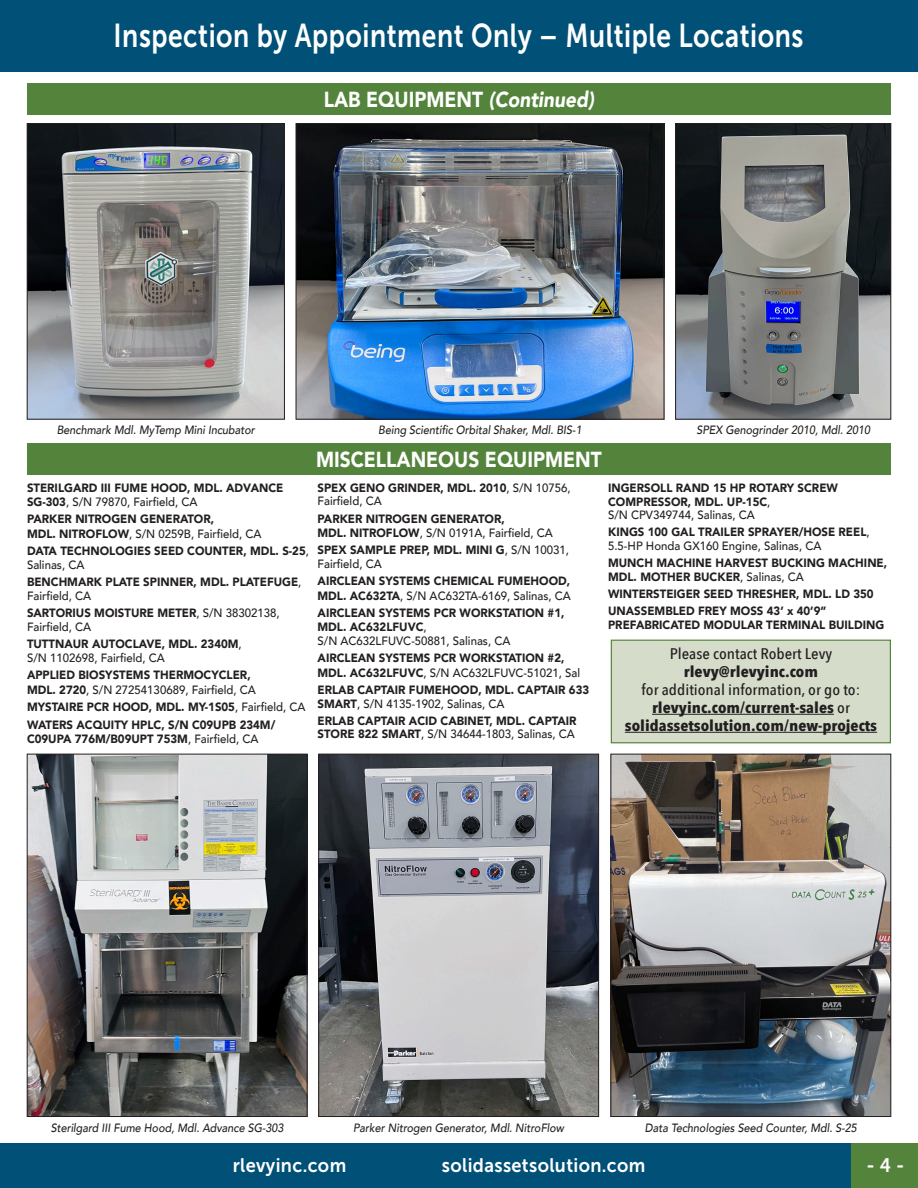
<style>
.page{position:relative;width:918px;height:1188px;background:#fff}
.page>*{position:absolute;margin:0;border:0;box-sizing:border-box;transform-origin:0 0}
.Paragraph_Style_1{font:33px "Museo Sans 700";letter-spacing:.02em;color:#fff;scale:.8 1}
.t1{font:900 21.75px "Avenir";color:#fff;scale:.88 1}
.Paragraph_Style_1-2{font:19.5px "Museo Sans 700";letter-spacing:.02em;color:#fff;scale:.93 1}
.t2{font:700 15.3px/18px "Avenir Next Condensed";color:#231f20;text-align:center;scale:1.12 1}
.t3{font:500 15.3px "Avenir Next Condensed";color:#231f20;scale:1.12 1}
.t4{font:900 12px/14.2px "Avenir";color:#231f20;scale:.95 1}
.t5{font:italic 500 12px "Avenir";color:#231f20;scale:.9 1}
.t6{font:500 12px/13.5px "Avenir";color:#231f20;scale:.95 1}
.s1{font-style:italic}
.s2{font-weight:500}
.s3{font-weight:900}
</style>
<div class="page">
<div style="left:0;top:0;width:918px;height:71px;background:#015077"></div>
<div style="left:0;top:1144px;width:918px;height:44px;background:#015077"></div>
<div style="left:852px;top:1144px;width:66px;height:44px;background:#54843b"></div>
<div style="left:27px;top:83px;width:864px;height:32px;background:#54843b"></div>
<img style="left:677px;top:125px;width:212px;height:292px">
<div style="left:675px;top:123px;width:216px;height:296px;border:1px solid #231f20"></div>
<img style="left:29px;top:125px;width:254px;height:292px">
<div style="left:27px;top:123px;width:258px;height:296px;border:1px solid #231f20"></div>
<img style="left:298px;top:125px;width:364px;height:292px">
<div style="left:296px;top:123px;width:368px;height:296px;border:1px solid #231f20"></div>
<div style="left:27px;top:443px;width:864px;height:32px;background:#54843b"></div>
<img style="left:613px;top:756px;width:276px;height:359px">
<div style="left:611px;top:754px;width:280px;height:363px;border:1px solid #231f20"></div>
<img style="left:29px;top:756px;width:276px;height:359px">
<div style="left:27px;top:754px;width:280px;height:363px;border:1px solid #231f20"></div>
<img style="left:321px;top:756px;width:276px;height:359px">
<div style="left:319px;top:754px;width:280px;height:363px;border:1px solid #231f20"></div>
<div style="left:611px;top:640px;width:280px;height:103px;background:#d5ddca;border:1px solid #54843b"></div>
<hr style="left:652px;top:714px;width:182px;height:1px;background:#231f20">
<hr style="left:625px;top:732px;width:252px;height:1px;background:#231f20">
<p class="Paragraph_Style_1" style="left:114px;top:17px;width:864px">Inspection by Appointment Only – Multiple Locations</p>
<p class="t1" style="left:324px;top:81px;width:309px">LAB EQUIPMENT <span class="s1">(Continued)</span></p>
<p class="t5" style="left:57px;top:423px;width:222px">Benchmark Mdl. MyTemp Mini Incubator</p>
<p class="t5" style="left:378px;top:423px;width:228px">Being Scientific Orbital Shaker, Mdl. BIS-1</p>
<p class="t5" style="left:696px;top:423px;width:194px">SPEX Genogrinder 2010, Mdl. 2010</p>
<p class="t1" style="left:316px;top:441px;width:326px">MISCELLANEOUS EQUIPMENT</p>
<p class="t4" style="left:27px;top:480px;width:271px">STERILGARD III FUME HOOD, MDL. ADVANCE<br>SG-303<span class="s2">, S/N 79870, Fairfield, CA</span></p>
<p class="t4" style="left:27px;top:512px;width:248px">PARKER NITROGEN GENERATOR,<br>MDL. NITROFLOW<span class="s2">, S/N 0259B, Fairfield, CA</span></p>
<p class="t4" style="left:27px;top:543px;width:298px">DATA TECHNOLOGIES SEED COUNTER, MDL. S-25<span class="s2">,<br>Salinas, CA</span></p>
<p class="t4" style="left:27px;top:575px;width:290px;line-height:13.5px">BENCHMARK PLATE SPINNER, MDL. PLATEFUGE<span class="s2">,<br>Fairfield, CA</span></p>
<p class="t6" style="left:27px;top:606px;width:268px"><span class="s3">SARTORIUS MOISTURE METER</span>, S/N 38302138,<br>Fairfield, CA</p>
<p class="t4" style="left:27px;top:637px;width:228px;line-height:13.5px">TUTTNAUR AUTOCLAVE, MDL. 2340M<span class="s2">,<br>S/N 1102698, Fairfield, CA</span></p>
<p class="t4" style="left:27px;top:668px;width:242px">APPLIED BIOSYSTEMS THERMOCYCLER,<br>MDL. 2720<span class="s2">, S/N 27254130689, Fairfield, CA</span></p>
<p class="t4" style="left:27px;top:699px;width:295px">MYSTAIRE PCR HOOD, MDL. MY-1S05<span class="s2">, Fairfield, CA</span></p>
<p class="t4" style="left:27px;top:717px;width:263px">WATERS ACQUITY HPLC, S/N C09UPB 234M/<br>C09UPA 776M/B09UPT 753M<span class="s2">, Fairfield, CA</span></p>
<p class="t4" style="left:318px;top:481px;width:268px;line-height:13.5px">SPEX GENO GRINDER, MDL. 2010<span class="s2">, S/N 10756,<br>Fairfield, CA</span></p>
<p class="t4" style="left:318px;top:511px;width:249px">PARKER NITROGEN GENERATOR,<br>MDL. NITROFLOW<span class="s2">, S/N 0191A, Fairfield, CA</span></p>
<p class="t4" style="left:318px;top:543px;width:266px;line-height:13.5px">SPEX SAMPLE PREP, MDL. MINI G<span class="s2">, S/N 10031,<br>Fairfield, CA</span></p>
<p class="t4" style="left:318px;top:574px;width:268px">AIRCLEAN SYSTEMS CHEMICAL FUMEHOOD,<br>MDL. AC632TA<span class="s2">, S/N AC632TA-6169, Salinas, CA</span></p>
<p class="t4" style="left:318px;top:606px;width:261px;line-height:13.8px">AIRCLEAN SYSTEMS PCR WORKSTATION #1,<br>MDL. AC632LFUVC<span class="s2">,<br>S/N AC632LFUVC-50881, Salinas, CA</span></p>
<p class="t4" style="left:318px;top:651px;width:278px">AIRCLEAN SYSTEMS PCR WORKSTATION #2,<br>MDL. AC632LFUVC<span class="s2">, S/N AC632LFUVC-51021, Sal</span></p>
<p class="t4" style="left:318px;top:683px;width:287px;line-height:13.6px">ERLAB CAPTAIR FUMEHOOD, MDL. CAPTAIR 633<br>SMART<span class="s2">, S/N 4135-1902, Salinas, CA</span></p>
<p class="t4" style="left:318px;top:713px;width:274px;line-height:13.6px">ERLAB CAPTAIR ACID CABINET, MDL. CAPTAIR<br>STORE 822 SMART<span class="s2">, S/N 34644-1803, Salinas, CA</span></p>
<p class="t4" style="left:608px;top:480px;width:243px;line-height:13.8px">INGERSOLL RAND 15 HP ROTARY SCREW<br>COMPRESSOR, MDL. UP-15C<span class="s2">,<br>S/N CPV349744, Salinas, CA</span></p>
<p class="t4" style="left:608px;top:525px;width:277px;line-height:13.8px">KINGS 100 GAL TRAILER SPRAYER/HOSE REEL<span class="s2">,<br>5.5-HP Honda GX160 Engine, Salinas, CA</span></p>
<p class="t4" style="left:608px;top:556px;width:295px;line-height:13.8px">MUNCH MACHINE HARVEST BUCKING MACHINE,<br>MDL. MOTHER BUCKER<span class="s2">, Salinas, CA</span></p>
<p class="t4" style="left:608px;top:585px;width:281px;line-height:17.1px">WINTERSTEIGER SEED THRESHER, MDL. LD 350<br>UNASSEMBLED FREY MOSS 43’ x 40’9”</p>
<p class="t4" style="left:608px;top:617px;width:292px">PREFABRICATED MODULAR TERMINAL BUILDING</p>
<p class="t3" style="left:670px;top:644px;width:147px">Please contact Robert Levy</p>
<p class="t2" style="left:642px;top:663px;width:197px">rlevy@rlevyinc.com<br><span class="s2">for additional information, or go to: </span>rlevyinc.com/current-sales <span class="s2">or</span></p>
<p class="t2" style="left:625px;top:717px;width:227px">solidassetsolution.com/new-projects</p>
<p class="t5" style="left:51px;top:1120px;width:260px">Sterilgard III Fume Hood, Mdl. Advance SG-303</p>
<p class="t5" style="left:353px;top:1120px;width:236px">Parker Nitrogen Generator, Mdl. NitroFlow</p>
<p class="t5" style="left:645px;top:1120px;width:237px">Data Technologies Seed Counter, Mdl. S-25</p>
<p class="Paragraph_Style_1-2" style="left:233px;top:1154px;width:123px">rlevyinc.com</p>
<p class="Paragraph_Style_1-2" style="left:442px;top:1154px;width:220px">solidassetsolution.com</p>
<p class="Paragraph_Style_1-2" style="left:866px;top:1154px;width:42px">- 4 -</p>
</div>
